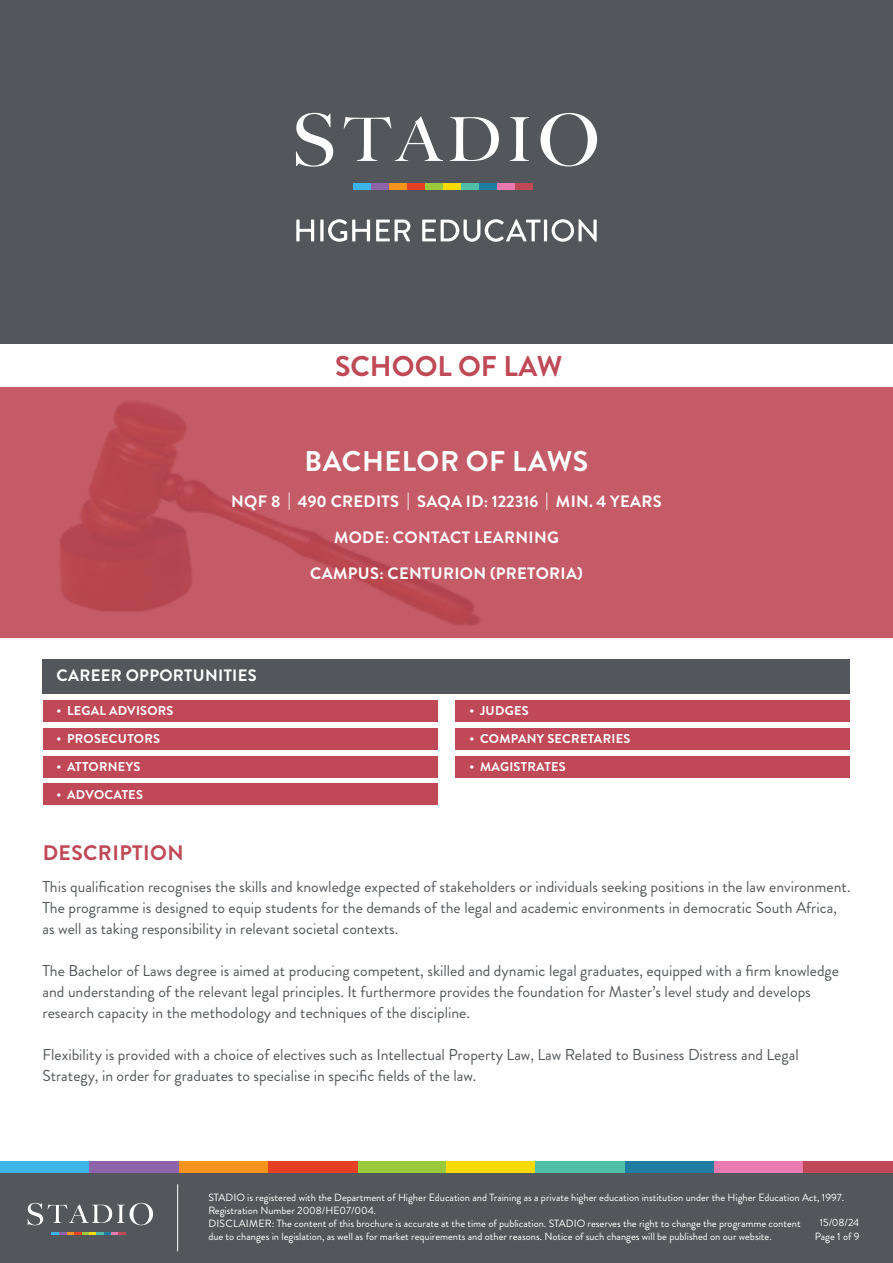
<style>
.page{position:relative;width:893px;height:1263px;background:#fff}
.page>*{position:absolute;margin:0;border:0;box-sizing:border-box;transform-origin:0 0}
.t1{font:700 28.5px "Brandon Grotesque";letter-spacing:.02em;color:#fff}
.t2{font:700 28.5px "Brandon Grotesque";color:#bf4956}
.t3{font:700 21px "Brandon Grotesque";letter-spacing:.02em;color:#bf4956}
.t4{font:700 16.5px/36px "Brandon Grotesque";letter-spacing:.02em;color:#fff;text-align:center}
.t5{font:15.75px/21px "Brandon Grotesque";color:#53575b}
.t6{font:700 12.75px "Brandon Grotesque";letter-spacing:.02em;color:#fff}
.t7{font:10.5px/12.8px "Brandon Grotesque";color:#fff}
</style>
<div class="page">
<div style="left:0;top:1172px;width:893px;height:91px;background:#53575b"></div>
<hr style="left:177px;top:1184px;width:1px;height:67px;background:#fff">
<svg style="left:28px;top:1203px;width:125px;height:22px"></svg>
<svg style="left:52px;top:1232px;width:74px;height:3px"></svg>
<div style="left:357px;top:1161px;width:89px;height:11px;background:#9aca3c"></div>
<div style="left:179px;top:1161px;width:89px;height:11px;background:#f7941e"></div>
<div style="left:625px;top:1161px;width:89px;height:11px;background:#207da2"></div>
<div style="left:0;top:1161px;width:89px;height:11px;background:#3cb4e7"></div>
<div style="left:89px;top:1161px;width:90px;height:11px;background:#8d64aa"></div>
<div style="left:268px;top:1161px;width:89px;height:11px;background:#e44126"></div>
<div style="left:446px;top:1161px;width:90px;height:11px;background:#fada00"></div>
<div style="left:536px;top:1161px;width:89px;height:11px;background:#4fbfa5"></div>
<div style="left:714px;top:1161px;width:90px;height:11px;background:#e97bb1"></div>
<div style="left:804px;top:1161px;width:89px;height:11px;background:#bf4956"></div>
<div style="left:0;top:0;width:893px;height:345px;background:#53575b"></div>
<svg style="left:296px;top:113px;width:37px;height:54px"></svg>
<svg style="left:344px;top:116px;width:99px;height:45px"></svg>
<svg style="left:450px;top:117px;width:49px;height:44px"></svg>
<svg style="left:510px;top:117px;width:19px;height:44px"></svg>
<svg style="left:541px;top:113px;width:56px;height:53px"></svg>
<div style="left:425px;top:184px;width:18px;height:6px;background:#9aca3c"></div>
<div style="left:389px;top:184px;width:18px;height:6px;background:#f7941e"></div>
<div style="left:479px;top:184px;width:18px;height:6px;background:#207da2"></div>
<div style="left:353px;top:184px;width:18px;height:6px;background:#3cb4e7"></div>
<div style="left:371px;top:184px;width:18px;height:6px;background:#8d64aa"></div>
<div style="left:407px;top:184px;width:18px;height:6px;background:#e44126"></div>
<div style="left:443px;top:184px;width:18px;height:6px;background:#fada00"></div>
<div style="left:461px;top:184px;width:18px;height:6px;background:#4fbfa5"></div>
<div style="left:497px;top:184px;width:17px;height:6px;background:#e97bb1"></div>
<div style="left:514px;top:184px;width:18px;height:6px;background:#bf4956"></div>
<svg style="left:296px;top:220px;width:18px;height:21px"></svg>
<svg style="left:320px;top:220px;width:4px;height:21px"></svg>
<svg style="left:328px;top:219px;width:42px;height:23px"></svg>
<svg style="left:376px;top:220px;width:34px;height:21px"></svg>
<svg style="left:422px;top:219px;width:118px;height:23px"></svg>
<hr style="left:544px;top:220px;width:3px;height:21px;background:#fff">
<svg style="left:552px;top:219px;width:45px;height:23px"></svg>
<div style="left:0;top:344px;width:893px;height:43px;background:#fff"></div>
<div style="left:43px;top:700px;width:394px;height:21px;background:#bf4956"></div>
<div style="left:43px;top:728px;width:394px;height:21px;background:#bf4956"></div>
<div style="left:43px;top:756px;width:394px;height:21px;background:#bf4956"></div>
<div style="left:43px;top:783px;width:394px;height:22px;background:#bf4956"></div>
<div style="left:455px;top:756px;width:395px;height:21px;background:#bf4956"></div>
<div style="left:455px;top:700px;width:395px;height:21px;background:#bf4956"></div>
<div style="left:455px;top:728px;width:395px;height:21px;background:#bf4956"></div>
<div style="left:43px;top:659px;width:807px;height:34px;background:#53575b"></div>
<svg style="left:0;top:387px;width:893px;height:251px;background:#c35864"></svg>
<h1 class="t2" style="left:335px;top:346px;width:229px">SCHOOL OF LAW</h1>
<h1 class="t1" style="left:304px;top:441px;width:285px">BACHELOR OF LAWS</h1>
<p class="t4" style="left:231px;top:484px;width:432px">NQF 8 | 490 CREDITS | SAQA ID: 122316 | MIN. 4 YEARS<br>MODE: CONTACT LEARNING<br>CAMPUS: CENTURION (PRETORIA)</p>
<p class="t4" style="left:56px;top:658px;width:202px">CAREER OPPORTUNITIES</p>
<p class="t6" style="left:56px;top:702px;width:119px">• LEGAL ADVISORS</p>
<p class="t6" style="left:56px;top:730px;width:105px">• PROSECUTORS</p>
<p class="t6" style="left:56px;top:758px;width:85px">• ATTORNEYS</p>
<p class="t6" style="left:56px;top:785px;width:88px">• ADVOCATES</p>
<p class="t6" style="left:469px;top:702px;width:61px">• JUDGES</p>
<p class="t6" style="left:469px;top:730px;width:162px">• COMPANY SECRETARIES</p>
<p class="t6" style="left:469px;top:758px;width:98px">• MAGISTRATES</p>
<h2 class="t3" style="left:43px;top:838px;width:142px">DESCRIPTION</h2>
<p class="t5" style="left:43px;top:876px;width:809px">This qualification recognises the skills and knowledge expected of stakeholders or individuals seeking positions in the law environment.<br>The programme is designed to equip students for the demands of the legal and academic environments in democratic South Africa, as well as taking responsibility in relevant societal contexts.</p>
<p class="t5" style="left:43px;top:960px;width:798px">The Bachelor of Laws degree is aimed at producing competent, skilled and dynamic legal graduates, equipped with a firm knowledge and understanding of the relevant legal principles. It furthermore provides the foundation for Master’s level study and develops research capacity in the methodology and techniques of the discipline.</p>
<p class="t5" style="left:43px;top:1044px;width:758px">Flexibility is provided with a choice of electives such as Intellectual Property Law, Law Related to Business Distress and Legal<br>Strategy, in order for graduates to specialise in specific fields of the law.</p>
<p class="t7" style="left:208px;top:1191px;width:637px">STADIO is registered with the Department of Higher Education and Training as a private higher education institution under the Higher Education Act, 1997.<br>Registration Number 2008/HE07/004.<br>DISCLAIMER: The content of this brochure is accurate at the time of publication. STADIO reserves the right to change the programme content<br>due to changes in legislation, as well as for market requirements and other reasons. Notice of such changes will be published on our website.</p>
<p class="t7" style="left:815px;top:1216px;width:46px;line-height:13.5px;text-align:center">15/08/24<br>Page 1 of 9</p>
</div>
